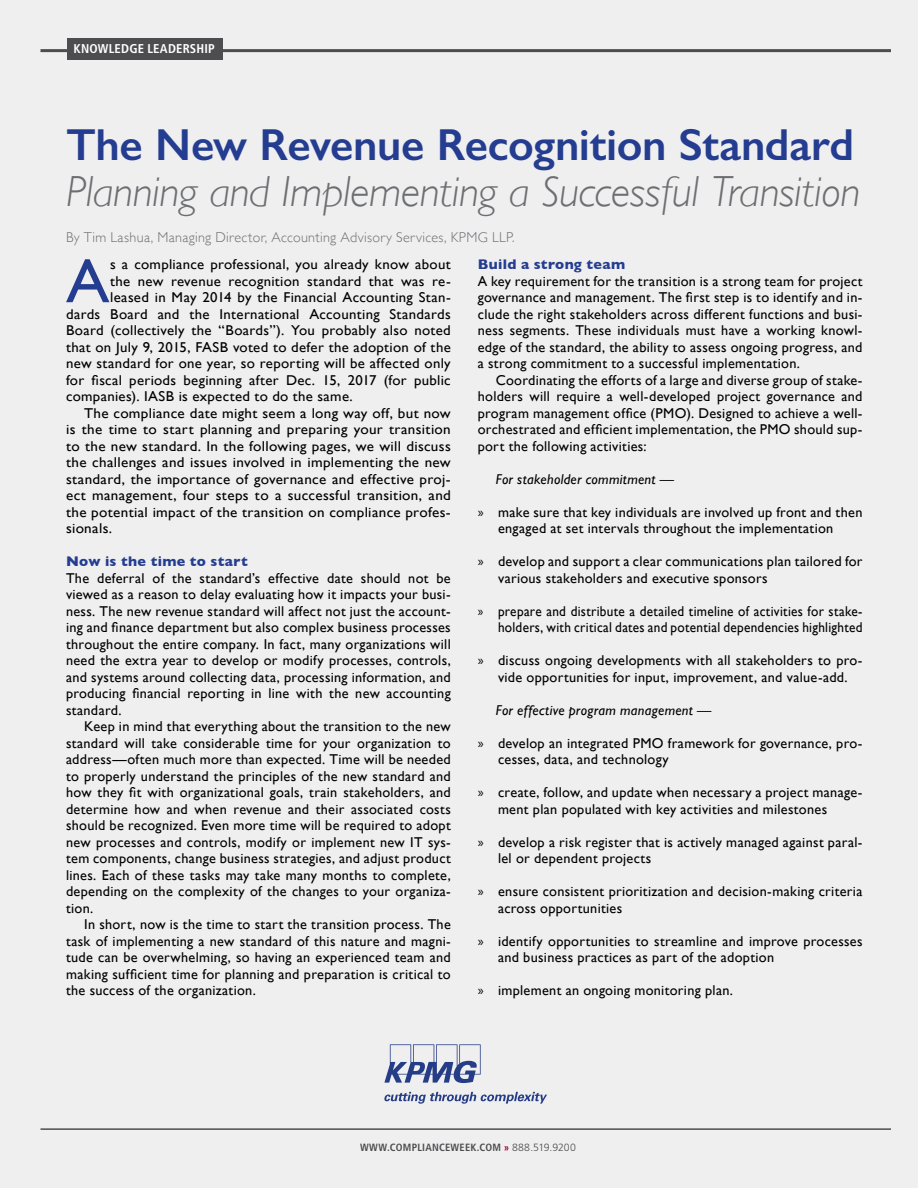
<style>
.page{position:relative;width:918px;height:1188px;background:#efeff0}
.page>*{position:absolute;margin:0;border:0;box-sizing:border-box;transform-origin:0 0}
.t1{font:62.7px "Gill Sans";color:#253d90;scale:1.04 1}
.t2{font:600 45px "Gill Sans";letter-spacing:-.01em;color:#253d90}
.t3{font:italic 300 43.5px "Gill Sans";letter-spacing:-.01em;color:#6d6e71}
.t4{font:14.25px/16.5px "Gill Sans";letter-spacing:.02em;color:#000}
.t5{font:14.25px "Gill Sans";letter-spacing:.02em;color:#000;scale:1.04 1}
.t6{font:14.25px "Gill Sans";letter-spacing:.02em;color:#000;scale:1.06 1}
.t7{font:14.25px/16.5px "Gill Sans";letter-spacing:.02em;color:#000;text-align:right;scale:.93 1}
.t8{font:300 14.25px "Gill Sans";letter-spacing:.025em;color:#6d6e71}
.t9{font:italic 14.25px "Gill Sans";letter-spacing:.02em;color:#000}
.t10{font:700 14.25px "Gill Sans";letter-spacing:.025em;color:#253d90}
.t11{font:700 condensed 12.75px "Frutiger LT Std";letter-spacing:.015em;color:#fff}
.t12{font:700 condensed 10.5px "Frutiger LT Std";letter-spacing:.025em;color:#4d4d4f}
.s1{font-family:"Myriad Pro"}
.s2{color:#9e0033}
.s3{font-weight:300;font-stretch:normal}
</style>
<div class="page">
<hr style="left:40px;top:49px;width:851px;height:3px;background:#4d4d4f">
<hr style="left:40px;top:1128px;width:851px;height:2px;background:#4d4d4f">
<div style="left:68px;top:38px;width:155px;height:21px;background:#4d4d4f"></div>
<svg style="left:384px;top:1044px;width:163px;height:60px"></svg>
<p class="t11" style="left:74px;top:41px;width:143px">KNOWLEDGE LEADERSHIP</p>
<h2 class="t2" style="left:66px;top:117px;width:789px">The New Revenue Recognition Standard</h2>
<h3 class="t3" style="left:66px;top:167px;width:796px">Planning and Implementing a Successful Transition</h3>
<p class="t8" style="left:66px;top:226px;width:450px">By Tim Lashua, Managing Director, Accounting Advisory Services, KPMG LLP.</p>
<h1 class="t1" style="left:66px;top:244px;width:43px">A</h1>
<p class="t5" style="left:110px;top:256px;width:329px">s a compliance professional, you already know about</p>
<p class="t5" style="left:110px;top:273px;width:329px">the new revenue recognition standard that was re-</p>
<p class="t5" style="left:110px;top:289px;width:329px">leased in May 2014 by the Financial Accounting Stan-</p>
<p class="t5" style="left:66px;top:306px;width:371px">dards Board and the International Accounting Standards</p>
<p class="t5" style="left:66px;top:322px;width:371px">Board (collectively the “Boards”). You probably also noted</p>
<p class="t5" style="left:66px;top:339px;width:371px">that on July 9, 2015, FASB voted to defer the adoption of the</p>
<p class="t5" style="left:66px;top:355px;width:371px">new standard for one year, so reporting will be affected only</p>
<p class="t5" style="left:66px;top:372px;width:371px">for fiscal periods beginning after Dec. 15, 2017 (for public</p>
<p class="t5" style="left:66px;top:388px;width:277px">companies). IASB is expected to do the same.</p>
<p class="t6" style="left:84px;top:405px;width:347px">The compliance date might seem a long way off, but now</p>
<p class="t6" style="left:66px;top:421px;width:364px">is the time to start planning and preparing your transition</p>
<p class="t6" style="left:66px;top:438px;width:365px">to the new standard. In the following pages, we will discuss</p>
<p class="t6" style="left:66px;top:454px;width:364px">the challenges and issues involved in implementing the new</p>
<p class="t6" style="left:66px;top:471px;width:364px">standard, the importance of governance and effective proj-</p>
<p class="t6" style="left:66px;top:487px;width:365px">ect management, four steps to a successful transition, and</p>
<p class="t6" style="left:66px;top:504px;width:364px">the potential impact of the transition on compliance profes-</p>
<p class="t6" style="left:66px;top:520px;width:45px">sionals.</p>
<p class="t10" style="left:66px;top:550px;width:183px">Now is the time to start</p>
<p class="t4" style="left:66px;top:570px;width:386px;text-align:justify">The deferral of the standard’s effective date should not be viewed as a reason to delay evaluating how it impacts your busi&shy;ness. The new revenue standard will affect not just the account&shy;ing and finance department but also complex business processes throughout the entire company. In fact, many organizations will need the extra year to develop or modify processes, controls, and systems around collecting data, processing information, and producing financial reporting in line with the new accounting standard.</p>
<p class="t4" style="left:66px;top:718px;width:386px;text-align:justify;text-indent:18px">Keep in mind that everything about the transition to the new standard will take considerable time for your organization to address—often much more than expected. Time will be needed to properly understand the principles of the new standard and how they fit with organizational goals, train stakeholders, and determine how and when revenue and their associated costs should be recognized. Even more time will be required to adopt new processes and controls, modify or implement new IT sys&shy;tem components, change business strategies, and adjust product lines. Each of these tasks may take many months to complete, depending on the complexity of the changes to your organiza&shy;tion.</p>
<p class="t4" style="left:66px;top:916px;width:386px;text-align:justify;text-indent:18px">In short, now is the time to start the transition process. The task of implementing a new standard of this nature and magni&shy;tude can be overwhelming, so having an experienced team and making sufficient time for planning and preparation is critical to the success of the organization.</p>
<p class="t10" style="left:478px;top:253px;width:149px">Build a strong team</p>
<p class="t4" style="left:478px;top:273px;width:386px;text-align:justify">A key requirement for the transition is a strong team for project governance and management. The first step is to identify and in&shy;clude the right stakeholders across different functions and busi&shy;ness segments. These individuals must have a working knowl&shy;edge of the standard, the ability to assess ongoing progress, and a strong commitment to a successful implementation.</p>
<p class="t4" style="left:478px;top:372px;width:386px;text-align:justify;text-indent:18px">Coordinating the efforts of a large and diverse group of stake&shy;holders will require a well-developed project governance and program management office (PMO). Designed to achieve a well&shy;orchestrated and efficient implementation, the PMO should sup&shy;port the following activities:</p>
<p class="t9" style="left:496px;top:471px;width:180px">For stakeholder commitment —</p>
<p class="t4" style="left:498px;top:504px;width:366px;text-indent:-20px"><span class="s1">»</span> make sure that key individuals are involved up front and then engaged at set intervals throughout the implementation</p>
<p class="t4" style="left:498px;top:553px;width:366px;text-indent:-20px"><span class="s1">»</span> develop and support a clear communications plan tailored for various stakeholders and executive sponsors</p>
<p class="t7" style="left:478px;top:603px;width:415px"><span class="s1">»</span> prepare and distribute a detailed timeline of activities for stake&shy;holders, with critical dates and potential dependencies highlighted</p>
<p class="t4" style="left:478px;top:652px;width:386px;text-align:center"><span class="s1">»</span> discuss ongoing developments with all stakeholders to pro&shy;vide opportunities for input, improvement, and value-add.</p>
<p class="t9" style="left:496px;top:702px;width:217px">For effective program management —</p>
<p class="t4" style="left:498px;top:735px;width:366px;text-indent:-20px"><span class="s1">»</span> develop an integrated PMO framework for governance, pro&shy;cesses, data, and technology</p>
<p class="t4" style="left:498px;top:784px;width:366px;text-indent:-20px"><span class="s1">»</span> create, follow, and update when necessary a project manage&shy;ment plan populated with key activities and milestones</p>
<p class="t4" style="left:498px;top:834px;width:366px;text-indent:-20px"><span class="s1">»</span> develop a risk register that is actively managed against paral&shy;lel or dependent projects</p>
<p class="t4" style="left:498px;top:883px;width:366px;text-indent:-20px"><span class="s1">»</span> ensure consistent prioritization and decision-making criteria across opportunities</p>
<p class="t4" style="left:498px;top:933px;width:366px;text-indent:-20px"><span class="s1">»</span> identify opportunities to streamline and improve processes and business practices as part of the adoption</p>
<p class="t4" style="left:478px;top:982px;width:257px"><span class="s1">»</span> implement an ongoing monitoring plan.</p>
<p class="t12" style="left:360px;top:1141px;width:217px">WWW.COMPLIANCEWEEK.COM <span class="s2">»</span> <span class="s3">888.519.9200</span></p>
</div>
